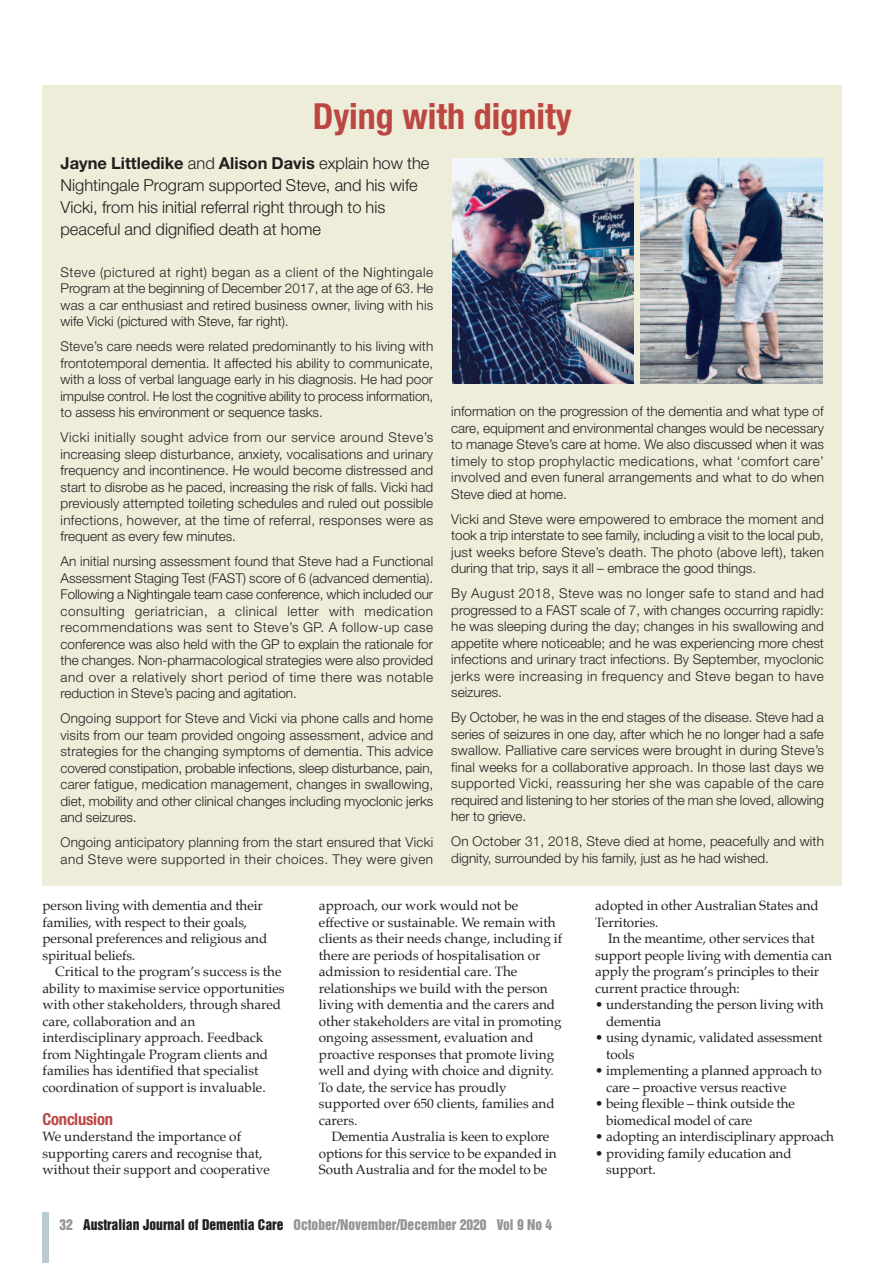
<style>
.page{position:relative;width:893px;height:1263px;background:#fff}
.page>*{position:absolute;margin:0;border:0;box-sizing:border-box;transform-origin:0 0}
.t1{font:700 condensed 36px "Helvetica Neue";color:#bc4642}
.t2{font:300 16.5px/22.2px "Helvetica Neue";color:#231f20}
.t3{font:700 condensed 16.5px "Helvetica Neue";letter-spacing:-.01em;color:#bc4642}
.t4{font:300 13.5px/16.5px "Helvetica Neue";color:#231f20;text-align:justify}
.t5{font:13.5px/16.5px "Palatino";color:#231f20}
.t6{font:13.5px "Helvetica Inserat";color:#939598}
.s1{font-weight:700}
.s2{color:#231f20}
</style>
<div class="page">
<div style="left:43px;top:1212px;width:6px;height:51px;background:#bacad2"></div>
<div style="left:43px;top:85px;width:799px;height:800px;background:#eeedda"></div>
<img style="left:452px;top:159px;width:182px;height:225px">
<img style="left:641px;top:159px;width:182px;height:225px">
<h1 class="t1" style="left:313px;top:104px;width:261px">Dying with dignity</h1>
<p class="t2" style="left:61px;top:151px;width:370px"><span class="s1">Jayne Littledike</span> and <span class="s1">Alison Davis</span> explain how the Nightingale Program supported Steve, and his wife Vicki, from his initial referral right through to his peaceful and dignified death at home</p>
<p class="t4" style="left:61px;top:263px;width:374px">Steve (pictured at right) began as a client of the Nightingale Program at the beginning of December 2017, at the age of 63. He was a car enthusiast and retired business owner, living with his wife Vicki (pictured with Steve, far right).</p>
<p class="t4" style="left:61px;top:338px;width:374px">Steve’s care needs were related predominantly to his living with frontotemporal dementia. It affected his ability to communicate, with a loss of verbal language early in his diagnosis. He had poor impulse control. He lost the cognitive ability to process information, to assess his environment or sequence tasks.</p>
<p class="t4" style="left:61px;top:429px;width:374px">Vicki initially sought advice from our service around Steve’s increasing sleep disturbance, anxiety, vocalisations and urinary frequency and incontinence. He would become distressed and start to disrobe as he paced, increasing the risk of falls. Vicki had previously attempted toileting schedules and ruled out possible infections, however, at the time of referral, responses were as frequent as every few minutes.</p>
<p class="t4" style="left:61px;top:553px;width:374px">An initial nursing assessment found that Steve had a Functional Assessment Staging Test (FAST) score of 6 (advanced dementia).<br>Following a Nightingale team case conference, which included our consulting geriatrician, a clinical letter with medication recommendations was sent to Steve’s GP. A follow-up case conference was also held with the GP to explain the rationale for the changes. Non-pharmacological strategies were also provided and over a relatively short period of time there was notable reduction in Steve’s pacing and agitation.</p>
<p class="t4" style="left:61px;top:710px;width:374px">Ongoing support for Steve and Vicki via phone calls and home visits from our team provided ongoing assessment, advice and strategies for the changing symptoms of dementia. This advice covered constipation, probable infections, sleep disturbance, pain, carer fatigue, medication management, changes in swallowing, diet, mobility and other clinical changes including myoclonic jerks and seizures.</p>
<p class="t4" style="left:61px;top:834px;width:374px">Ongoing anticipatory planning from the start ensured that Vicki and Steve were supported in their choices. They were given</p>
<p class="t4" style="left:451px;top:403px;width:374px">information on the progression of the dementia and what type of care, equipment and environmental changes would be necessary to manage Steve’s care at home. We also discussed when it was timely to stop prophylactic medications, what ‘comfort care’ involved and even funeral arrangements and what to do when Steve died at home.</p>
<p class="t4" style="left:451px;top:511px;width:374px">Vicki and Steve were empowered to embrace the moment and took a trip interstate to see family, including a visit to the local pub, just weeks before Steve’s death. The photo (above left), taken during that trip, says it all – embrace the good things.</p>
<p class="t4" style="left:451px;top:585px;width:374px">By August 2018, Steve was no longer safe to stand and had progressed to a FAST scale of 7, with changes occurring rapidly: he was sleeping during the day; changes in his swallowing and appetite where noticeable; and he was experiencing more chest infections and urinary tract infections. By September, myoclonic jerks were increasing in frequency and Steve began to have seizures.</p>
<p class="t4" style="left:451px;top:709px;width:374px">By October, he was in the end stages of the disease. Steve had a series of seizures in one day, after which he no longer had a safe swallow. Palliative care services were brought in during Steve’s final weeks for a collaborative approach. In those last days we supported Vicki, reassuring her she was capable of the care required and listening to her stories of the man she loved, allowing her to grieve.</p>
<p class="t4" style="left:451px;top:833px;width:374px">On October 31, 2018, Steve died at home, peacefully and with dignity, surrounded by his family, just as he had wished.</p>
<p class="t5" style="left:43px;top:898px;width:226px">person living with dementia and their families, with respect to their goals, personal preferences and religious and spiritual beliefs.</p>
<p class="t5" style="left:43px;top:964px;width:244px;text-indent:13px">Critical to the program’s success is the ability to maximise service opportunities with other stakeholders, through shared care, collaboration and an interdisciplinary approach. Feedback from Nightingale Program clients and families has identified that specialist coordination of support is invaluable.</p>
<p class="t3" style="left:43px;top:1113px;width:72px">Conclusion</p>
<p class="t5" style="left:43px;top:1129px;width:229px">We understand the importance of supporting carers and recognise that, without their support and cooperative</p>
<p class="t5" style="left:319px;top:898px;width:245px">approach, our work would not be effective or sustainable. We remain with clients as their needs change, including if there are periods of hospitalisation or admission to residential care. The relationships we build with the person living with dementia and the carers and other stakeholders are vital in promoting ongoing assessment, evaluation and proactive responses that promote living well and dying with choice and dignity.<br>To date, the service has proudly supported over 650 clients, families and carers.</p>
<p class="t5" style="left:319px;top:1129px;width:239px;text-indent:13px">Dementia Australia is keen to explore options for this service to be expanded in<br>South Australia and for the model to be</p>
<p class="t6" style="left:60px;top:1219px;width:494px">32 <span class="s2">Australian Journal of Dementia Care</span> October/November/December 2020 Vol 9 No 4</p>
<p class="t5" style="left:595px;top:898px;width:225px">adopted in other Australian States and<br>Territories.</p>
<p class="t5" style="left:595px;top:931px;width:238px;text-indent:13px">In the meantime, other services that support people living with dementia can apply the program’s principles to their current practice through:</p>
<p class="t5" style="left:606px;top:997px;width:219px;text-indent:-11px">• understanding the person living with dementia</p>
<p class="t5" style="left:606px;top:1030px;width:218px;text-indent:-11px">• using dynamic, validated assessment tools</p>
<p class="t5" style="left:606px;top:1063px;width:217px;text-indent:-11px">• implementing a planned approach to care – proactive versus reactive</p>
<p class="t5" style="left:606px;top:1096px;width:190px;text-indent:-11px">• being flexible – think outside the biomedical model of care</p>
<p class="t5" style="left:595px;top:1129px;width:240px">• adopting an interdisciplinary approach</p>
<p class="t5" style="left:606px;top:1145px;width:187px;text-indent:-11px">• providing family education and support.</p>
</div>
